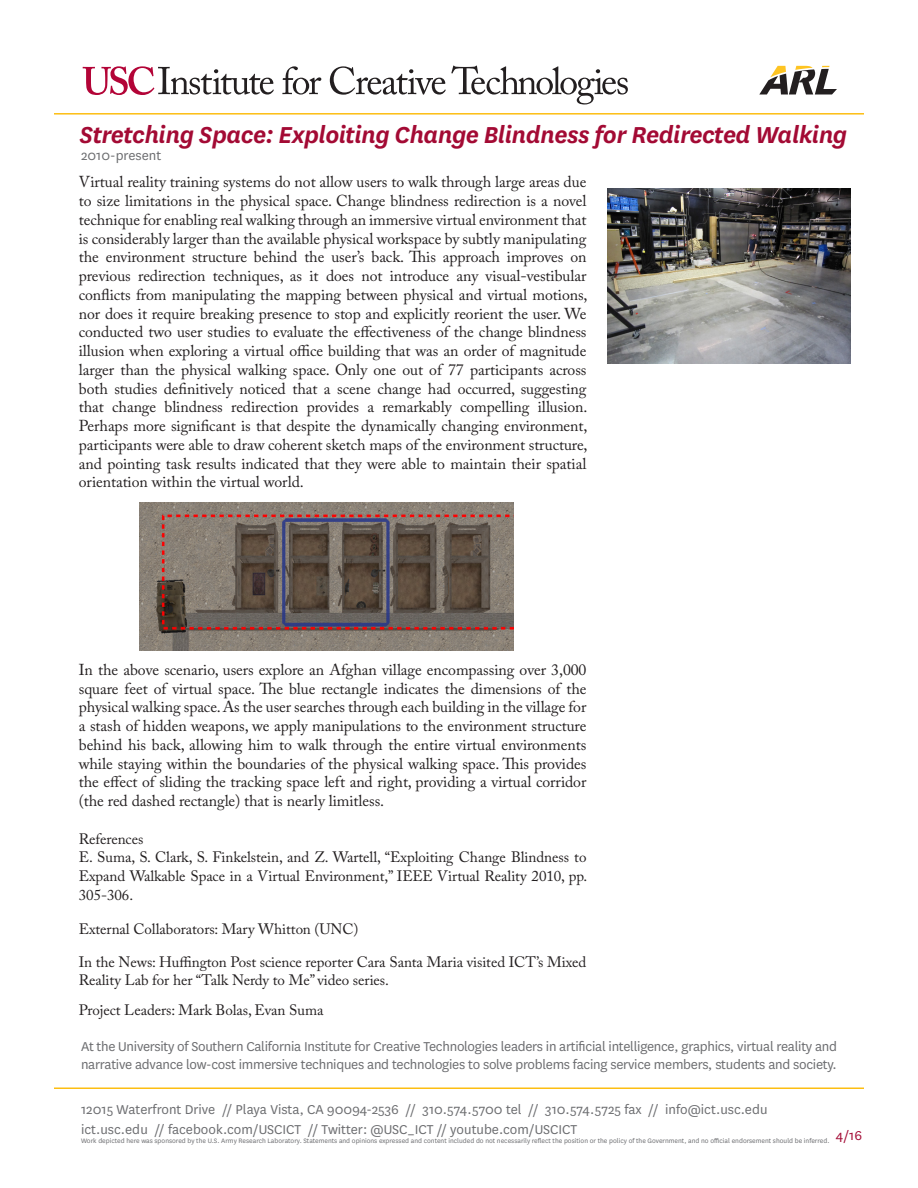
<style>
.page{position:relative;width:918px;height:1188px;background:#fff}
.page>*{position:absolute;margin:0;border:0;box-sizing:border-box;transform-origin:0 0}
.t1{font:italic 600 27px "National";letter-spacing:-.02em;color:#a30a34}
.Body{font:15.75px/18.8px "Adobe Caslon Pro";letter-spacing:-.005em;color:#231f20;text-align:justify}
.Body-2{font:15px/18.8px "Adobe Caslon Pro";letter-spacing:-.005em;color:#231f20;text-align:justify}
.t2{font:15px/18px "National";letter-spacing:-.02em;color:#6c6d70}
.t3{font:15px "National";color:#6c6d70}
.t4{font:15px "National";color:#a30a34}
.t5{font:7.5px "National";color:#6c6d70}
</style>
<div class="page">
<svg style="left:282px;top:66px;width:39px;height:29px"></svg>
<svg style="left:330px;top:66px;width:298px;height:38px"></svg>
<svg style="left:83px;top:66px;width:191px;height:29px"></svg>
<hr style="left:54px;top:1088px;width:810px;height:1px;background:#fdbe12">
<hr style="left:54px;top:113px;width:810px;height:2px;background:#fdbe12">
<svg style="left:759px;top:66px;width:78px;height:28px"></svg>
<img style="left:608px;top:188px;width:242px;height:176px">
<img style="left:140px;top:502px;width:374px;height:148px">
<p class="t1" style="left:80px;top:117px;width:769px">Stretching Space: Exploiting Change Blindness for Redirected Walking</p>
<p class="Body" style="left:79px;top:173px;width:510px">Virtual reality training systems do not allow users to walk through large areas due to size limitations in the physical space. Change blindness redirection is a novel technique for enabling real walking through an immersive virtual environment that is considerably larger than the available physical workspace by subtly manipulating the environment structure behind the user’s back. This approach improves on previous redirection techniques, as it does not introduce any visual-vestibular conflicts from manipulating the mapping between physical and virtual motions, nor does it require breaking presence to stop and explicitly reorient the user. We conducted two user studies to evaluate the effectiveness of the change blindness illusion when exploring a virtual office building that was an order of magnitude larger than the physical walking space. Only one out of 77 participants across both studies definitively noticed that a scene change had occurred, suggesting that change blindness redirection provides a remarkably compelling illusion.<br>Perhaps more significant is that despite the dynamically changing environment, participants were able to draw coherent sketch maps of the environment structure, and pointing task results indicated that they were able to maintain their spatial orientation within the virtual world.</p>
<p class="t3" style="left:81px;top:146px;width:82px">2010-present</p>
<p class="Body" style="left:79px;top:660px;width:509px">In the above scenario, users explore an Afghan village encompassing over 3,000 square feet of virtual space. The blue rectangle indicates the dimensions of the physical walking space. As the user searches through each building in the village for a stash of hidden weapons, we apply manipulations to the environment structure behind his back, allowing him to walk through the entire virtual environments while staying within the boundaries of the physical walking space. This provides the effect of sliding the tracking space left and right, providing a virtual corridor (the red dashed rectangle) that is nearly limitless.</p>
<p class="Body-2" style="left:79px;top:829px;width:66px">References</p>
<p class="Body-2" style="left:79px;top:848px;width:510px">E. Suma, S. Clark, S. Finkelstein, and Z. Wartell, “Exploiting Change Blindness to Expand Walkable Space in a Virtual Environment,” IEEE Virtual Reality 2010, pp.<br>305-306.</p>
<p class="Body-2" style="left:79px;top:919px;width:281px">External Collaborators: Mary Whitton (UNC)</p>
<p class="Body-2" style="left:79px;top:953px;width:509px;line-height:18px">In the News: Huffington Post science reporter Cara Santa Maria visited ICT’s Mixed<br>Reality Lab for her “Talk Nerdy to Me” video series.</p>
<p class="Body-2" style="left:79px;top:1000px;width:246px">Project Leaders: Mark Bolas, Evan Suma</p>
<p class="t2" style="left:81px;top:1036px;width:758px">At the University of Southern California Institute for Creative Technologies leaders in artificial intelligence, graphics, virtual reality and narrative advance low-cost immersive techniques and technologies to solve problems facing service members, students and society.</p>
<p class="t3" style="left:81px;top:1100px;width:688px">12015 Waterfront Drive // Playa Vista, CA 90094-2536 // 310.574.5700 tel // 310.574.5725 fax // info@ict.usc.edu</p>
<p class="t3" style="left:81px;top:1120px;width:498px">ict.usc.edu // facebook.com/USCICT // Twitter: @USC_ICT // youtube.com/USCICT</p>
<p class="t5" style="left:81px;top:1136px;width:750px">Work depicted here was sponsored by the U.S. Army Research Laboratory. Statements and opinions expressed and content included do not necessarily reflect the position or the policy of the Government, and no official endorsement should be inferred.</p>
<p class="t4" style="left:836px;top:1126px;width:28px">4/16</p>
</div>
